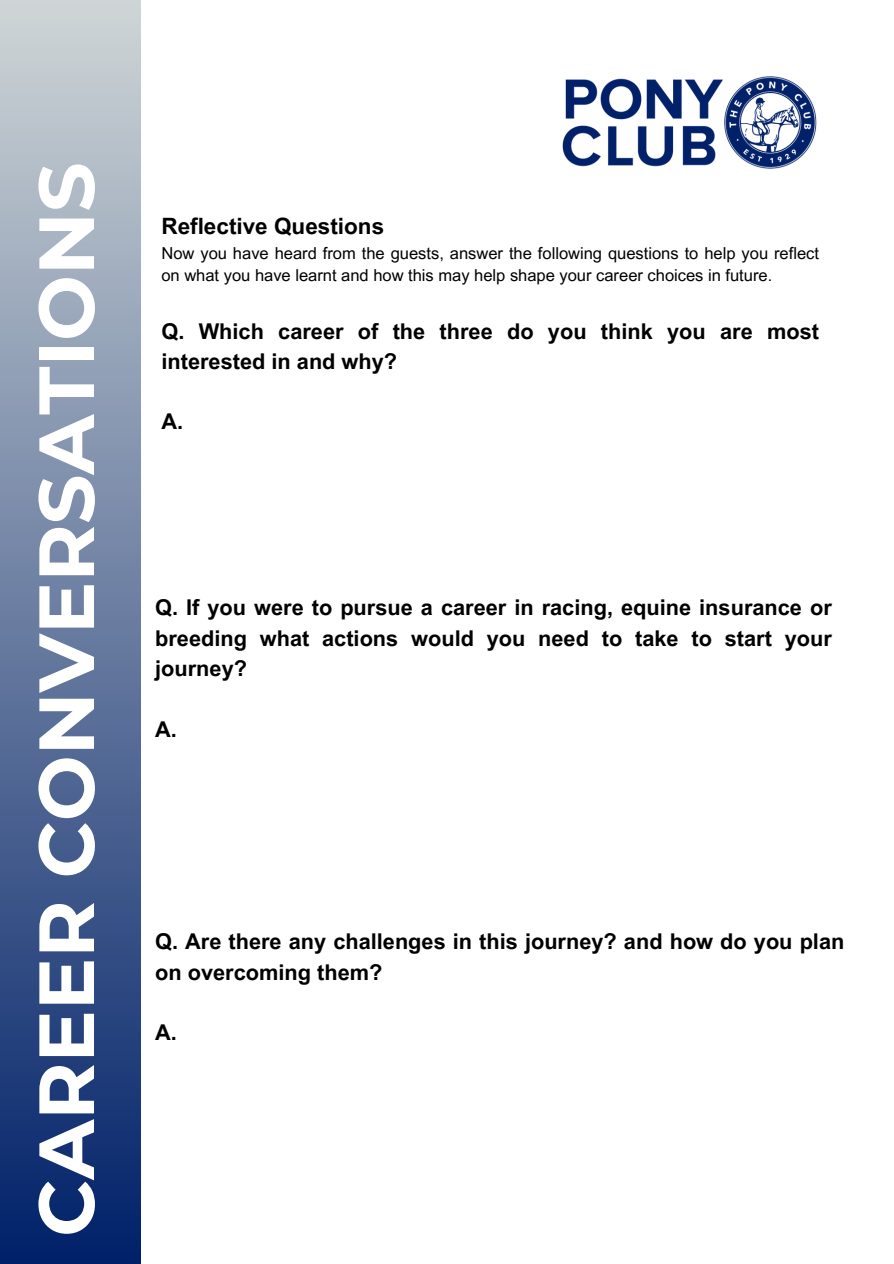
<style>
.page{position:relative;width:894px;height:1264px;background:#fff}
.page>*{position:absolute;margin:0;border:0;box-sizing:border-box;transform-origin:0 0}
.t1{font:700 78px "Montserrat";color:#fff}
.t2{font:700 22.5px "Arial MT Pro";color:#000}
.t3{font:700 21.75px/30.3px "Arial MT Pro";color:#000}
.t4{font:16.5px/22.5px "Arial MT Pro";color:#000}
</style>
<div class="page">
<div style="left:0;top:0;width:140px;height:1263px;background:linear-gradient(to bottom,#cfd6d7,#002169)"></div>
<img style="left:562px;top:76px;width:255px;height:93px">
<h1 class="t1" style="left:18px;top:1236px;width:1076px;rotate:-90deg">CAREER CONVERSATIONS</h1>
<p class="t2" style="left:161px;top:218px;width:224px">Reflective Questions</p>
<p class="t4" style="left:161px;top:244px;width:659px">Now you have heard from the guests, answer the following questions to help you reflect on what you have learnt and how this may help shape your career choices in future.</p>
<p class="t3" style="left:161px;top:319px;width:659px">Q. Which career of the three do you think you are most interested in and why?</p>
<h3 class="t3" style="left:161px;top:409px;width:23px">A.</h3>
<h2 class="t3" style="left:155px;top:595px;width:678px;text-align:justify">Q. If you were to pursue a career in racing, equine insurance or breeding what actions would you need to take to start your journey?</h2>
<h3 class="t3" style="left:155px;top:717px;width:23px">A.</h3>
<h2 class="t3" style="left:155px;top:929px;width:690px">Q. Are there any challenges in this journey? and how do you plan on overcoming them?</h2>
<h3 class="t3" style="left:155px;top:1020px;width:23px">A.</h3>
</div>
